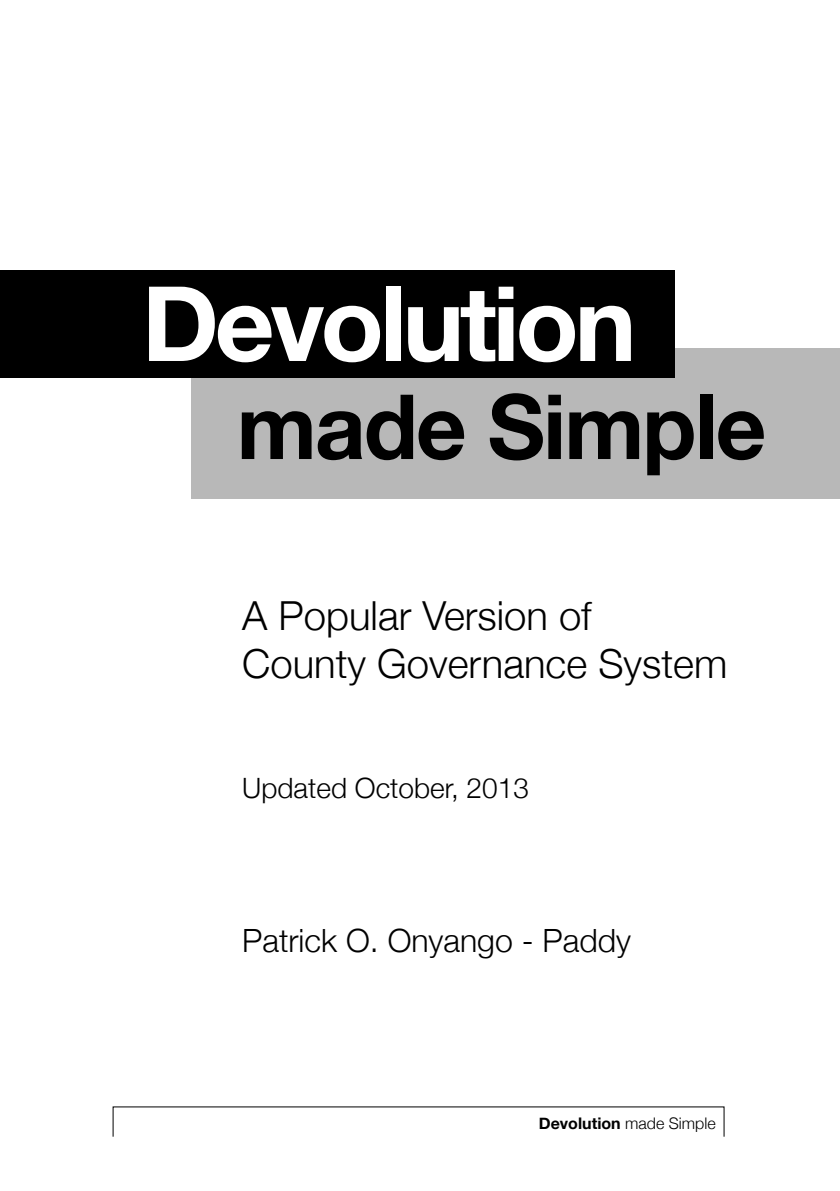
<style>
.page{position:relative;width:840px;height:1191px;background:#fff}
.page>*{position:absolute;margin:0;border:0;box-sizing:border-box;transform-origin:0 0}
.t1{font:700 104px "Helvetica Neue";letter-spacing:-.04em;color:#fff}
.t2{font:700 90px "Helvetica Neue";letter-spacing:-.02em;color:#000}
.t3{font:300 40px/48px "Helvetica Neue";color:#000}
.t4{font:300 32px "Helvetica Neue";color:#000}
.t5{font:300 28px "Helvetica Neue";color:#000}
.t6{font:700 16px "Helvetica Neue";color:#000}
.s1{font-weight:300}
</style>
<div class="page">
<div style="left:191px;top:348px;width:648px;height:151px;background:#b8b8b8"></div>
<div style="left:0;top:270px;width:674px;height:108px;background:#000"></div>
<h1 class="t1" style="left:142px;top:230px;width:496px">Devolution</h1>
<h2 class="t2" style="left:236px;top:345px;width:531px">made Simple</h2>
<p class="t3" style="left:242px;top:589px;width:486px">A Popular Version of<br>County Governance System</p>
<p class="t5" style="left:242px;top:765px;width:288px">Updated October, 2013</p>
<p class="t4" style="left:242px;top:914px;width:390px">Patrick O. Onyango - Paddy</p>
<p class="t6" style="left:538px;top:1108px;width:178px">Devolution <span class="s1">made Simple</span></p>
</div>
